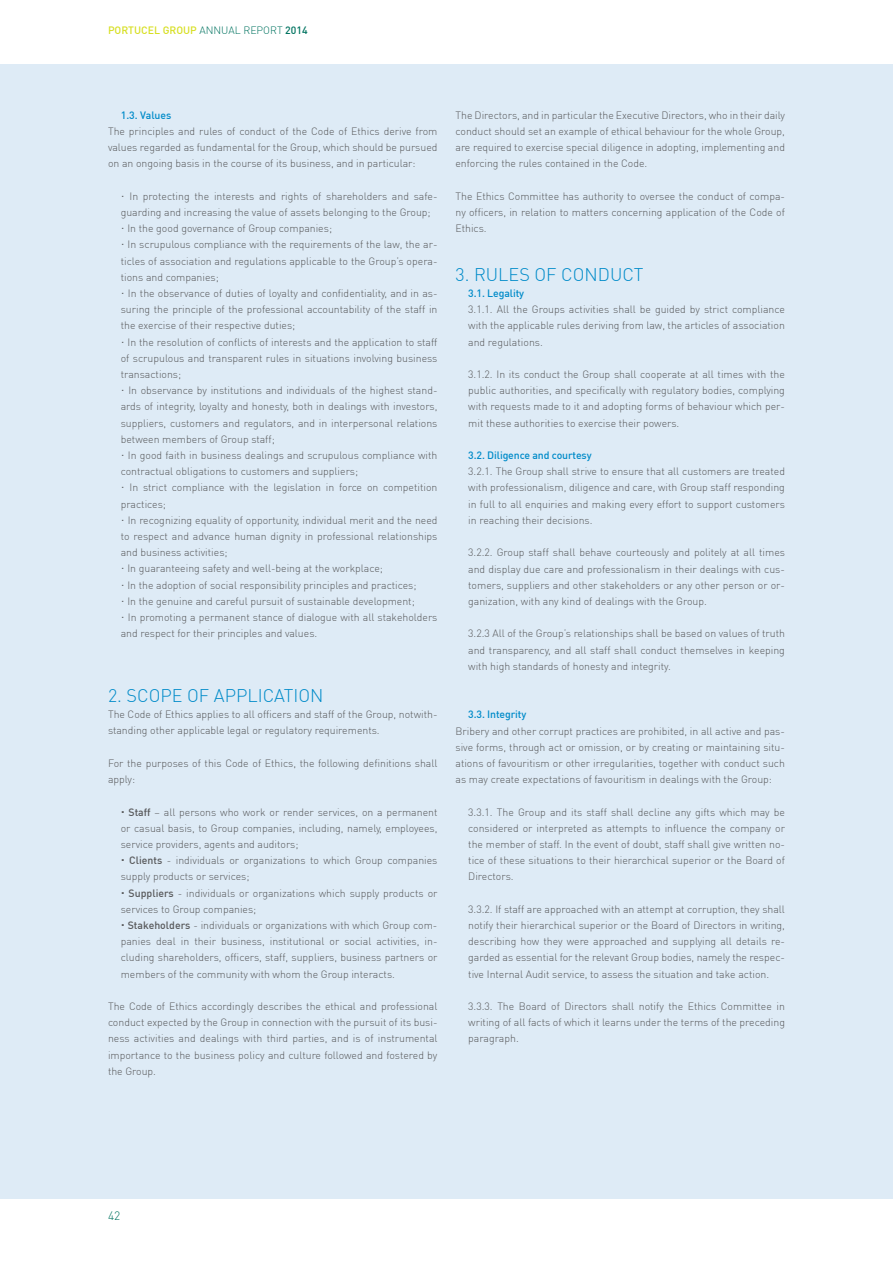
<style>
.page{position:relative;width:893px;height:1263px;background:#fff}
.page>*{position:absolute;margin:0;border:0;box-sizing:border-box;transform-origin:0 0}
.t1{font:300 18px "DIN Pro";color:#008bc9}
.t2{font:300 12px "DIN Pro";color:#007360}
.t3{font:300 10.5px/16.2px "DIN Pro";color:#58595b;text-align:justify}
.t4{font:500 10.5px "DIN Pro";letter-spacing:-.01em;color:#008bc9}
.t5{font:500 10.5px "DIN Pro";color:#d7df23}
.s1{font-weight:300;color:#007360}
.s2{color:#007360}
.s3{font-weight:500}
</style>
<div class="page">
<div style="left:0;top:65px;width:893px;height:1134px;background:#deebf6"></div>
<p class="t5" style="left:108px;top:24px;width:201px">PORTUCEL GROUP <span class="s1">ANNUAL REPORT</span> <span class="s2">2014</span></p>
<p class="t4" style="left:121px;top:108px;width:52px">1.3. Values</p>
<p class="t3" style="left:108px;top:123px;width:331px">The principles and rules of conduct of the Code of Ethics derive from values regarded as fundamental for the Group, which should be pursued on an ongoing basis in the course of its business, and in particular:</p>
<p class="t3" style="left:121px;top:188px;width:318px;text-align:left"><sup>.</sup> In protecting the interests and rights of shareholders and safe&shy;guarding and increasing the value of assets belonging to the Group;<br><sup>.</sup> In the good governance of Group companies;<br><sup>.</sup> In scrupulous compliance with the requirements of the law, the ar&shy;ticles of association and regulations applicable to the Group’s opera&shy;tions and companies;<br><sup>.</sup> In the observance of duties of loyalty and confidentiality, and in as&shy;suring the principle of the professional accountability of the staff in the exercise of their respective duties;<br><sup>.</sup> In the resolution of conflicts of interests and the application to staff of scrupulous and transparent rules in situations involving business transactions;<br><sup>.</sup> In observance by institutions and individuals of the highest stand&shy;ards of integrity, loyalty and honesty, both in dealings with investors, suppliers, customers and regulators, and in interpersonal relations between members of Group staff;<br><sup>.</sup> In good faith in business dealings and scrupulous compliance with contractual obligations to customers and suppliers;<br><sup>.</sup> In strict compliance with the legislation in force on competition practices;<br><sup>.</sup> In recognizing equality of opportunity, individual merit and the need to respect and advance human dignity in professional relationships and business activities;<br><sup>.</sup> In guaranteeing safety and well-being at the workplace;<br><sup>.</sup> In the adoption of social responsibility principles and practices;<br><sup>.</sup> In the genuine and careful pursuit of sustainable development;<br><sup>.</sup> In promoting a permanent stance of dialogue with all stakeholders and respect for their principles and values.</p>
<h1 class="t1" style="left:108px;top:684px;width:217px">2. SCOPE OF APPLICATION</h1>
<p class="t3" style="left:108px;top:706px;width:331px">The Code of Ethics applies to all officers and staff of the Group, notwith&shy;standing other applicable legal or regulatory requirements.</p>
<p class="t3" style="left:108px;top:755px;width:331px">For the purposes of this Code of Ethics, the following definitions shall apply:</p>
<p class="t3" style="left:121px;top:803px;width:318px;text-align:left"><sup>.</sup> <span class="s3">Staff</span> – all persons who work or render services, on a permanent or casual basis, to Group companies, including, namely, employees, service providers, agents and auditors;<br><sup>.</sup> <span class="s3">Clients</span> - individuals or organizations to which Group companies supply products or services;<br><sup>.</sup> <span class="s3">Suppliers</span> - individuals or organizations which supply products or services to Group companies;<br><sup>.</sup> <span class="s3">Stakeholders</span> - individuals or organizations with which Group com&shy;panies deal in their business, institutional or social activities, in&shy;cluding shareholders, officers, staff, suppliers, business partners or members of the community with whom the Group interacts.</p>
<p class="t3" style="left:108px;top:998px;width:331px">The Code of Ethics accordingly describes the ethical and professional conduct expected by the Group in connection with the pursuit of its busi&shy;ness activities and dealings with third parties, and is of instrumental importance to the business policy and culture followed and fostered by the Group.</p>
<p class="t3" style="left:455px;top:107px;width:331px">The Directors, and in particular the Executive Directors, who in their daily conduct should set an example of ethical behaviour for the whole Group, are required to exercise special diligence in adopting, implementing and enforcing the rules contained in the Code.</p>
<p class="t3" style="left:455px;top:188px;width:331px">The Ethics Committee has authority to oversee the conduct of compa&shy;ny officers, in relation to matters concerning application of the Code of Ethics.</p>
<h1 class="t1" style="left:455px;top:263px;width:189px">3. RULES OF CONDUCT</h1>
<p class="t4" style="left:468px;top:286px;width:57px">3.1. Legality</p>
<p class="t3" style="left:468px;top:301px;width:318px">3.1.1. All the Groups activities shall be guided by strict compliance with the applicable rules deriving from law, the articles of association and regulations.</p>
<p class="t3" style="left:468px;top:366px;width:318px">3.1.2. In its conduct the Group shall cooperate at all times with the public authorities, and specifically with regulatory bodies, complying with requests made to it and adopting forms of behaviour which per&shy;mit these authorities to exercise their powers.</p>
<p class="t4" style="left:468px;top:448px;width:125px">3.2. Diligence and courtesy</p>
<p class="t3" style="left:468px;top:463px;width:318px">3.2.1. The Group shall strive to ensure that all customers are treated with professionalism, diligence and care, with Group staff responding in full to all enquiries and making every effort to support customers in reaching their decisions.</p>
<p class="t3" style="left:468px;top:544px;width:318px">3.2.2. Group staff shall behave courteously and politely at all times and display due care and professionalism in their dealings with cus&shy;tomers, suppliers and other stakeholders or any other person or or&shy;ganization, with any kind of dealings with the Group.</p>
<p class="t3" style="left:468px;top:625px;width:318px">3.2.3 All of the Group’s relationships shall be based on values of truth and transparency, and all staff shall conduct themselves in keeping with high standards of honesty and integrity.</p>
<p class="t4" style="left:468px;top:708px;width:60px">3.3. Integrity</p>
<p class="t3" style="left:455px;top:722px;width:331px">Bribery and other corrupt practices are prohibited, in all active and pas&shy;sive forms, through act or omission, or by creating or maintaining situ&shy;ations of favouritism or other irregularities, together with conduct such as may create expectations of favouritism in dealings with the Group:</p>
<p class="t3" style="left:468px;top:803px;width:318px">3.3.1. The Group and its staff shall decline any gifts which may be considered or interpreted as attempts to influence the company or the member of staff. In the event of doubt, staff shall give written no&shy;tice of these situations to their hierarchical superior or the Board of Directors.</p>
<p class="t3" style="left:468px;top:901px;width:318px">3.3.2. If staff are approached with an attempt at corruption, they shall notify their hierarchical superior or the Board of Directors in writing, describing how they were approached and supplying all details re&shy;garded as essential for the relevant Group bodies, namely the respec&shy;tive Internal Audit service, to assess the situation and take action.</p>
<p class="t3" style="left:468px;top:998px;width:318px">3.3.3. The Board of Directors shall notify the Ethics Committee in writing of all facts of which it learns under the terms of the preceding paragraph.</p>
<p class="t2" style="left:108px;top:1209px;width:14px">42</p>
</div>
